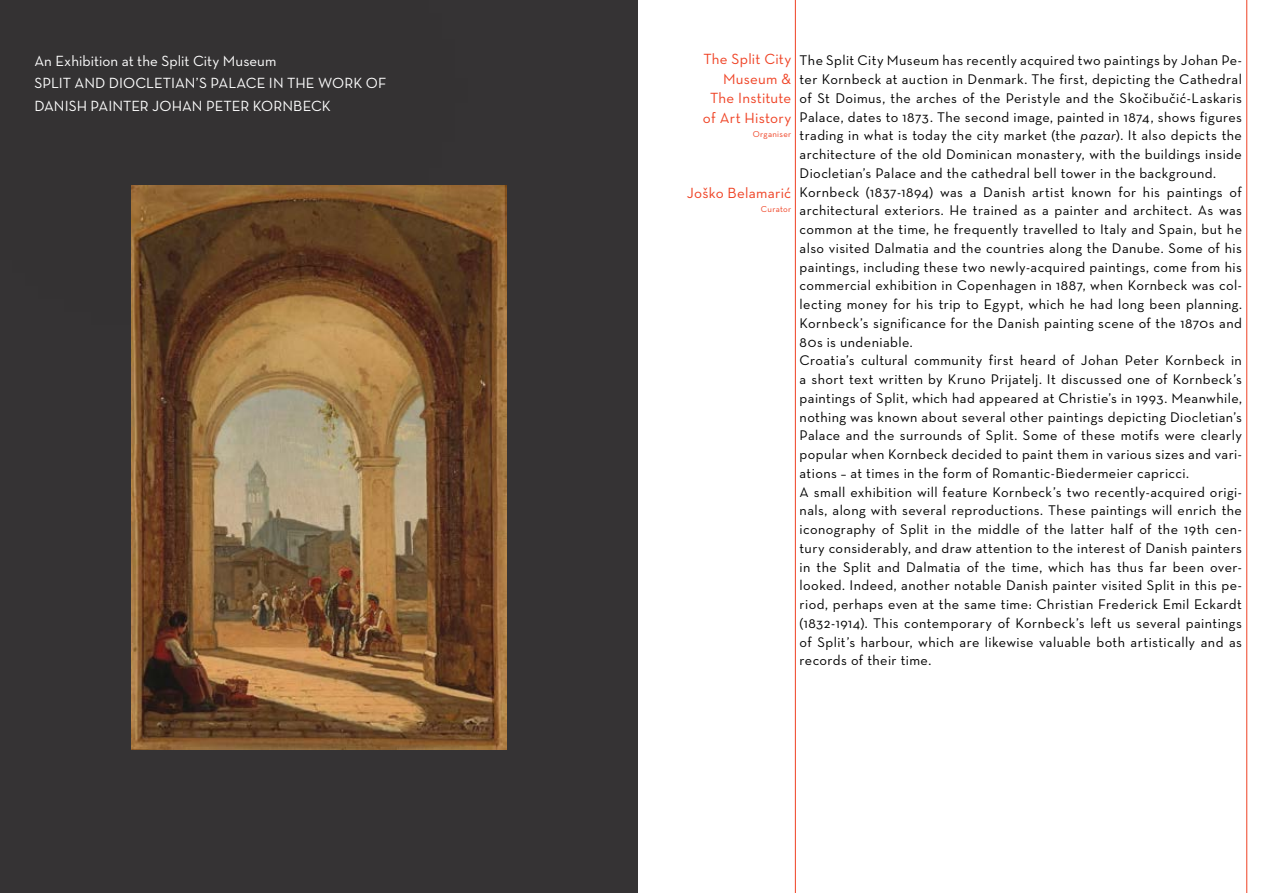
<style>
.page{position:relative;width:1276px;height:893px;background:#fff}
.page>*{position:absolute;margin:0;border:0;box-sizing:border-box;transform-origin:0 0}
.t1{font:500 15px/22.5px "Neutra Text CE";color:#fff}
.t2{font:500 15px/19.5px "Neutra Text CE";letter-spacing:.015em;color:#ef4123;text-align:right}
.t3{font:500 14.25px/18.8px "Neutra Text CE";letter-spacing:.03em;color:#000}
.t4{font:500 8.7px "Neutra Text CE";letter-spacing:.035em;color:#ef4123}
.s1{font-style:italic}
</style>
<div class="page">
<div style="left:0;top:0;width:638px;height:893px;background:#353334"></div>
<hr style="left:795px;top:0;width:1px;height:893px;background:#ef4123">
<hr style="left:1246px;top:0;width:1px;height:893px;background:#ef4123">
<img style="left:131px;top:440px;width:376px;height:310px">
<div style="left:0;top:0;width:583px;height:440px;background:#000;opacity:.75"></div>
<p class="t1" style="left:34px;top:49px;width:354px">An Exhibition at the Split City Museum<br>SPLIT AND DIOCLETIAN’S PALACE IN THE WORK OF<br>DANISH PAINTER JOHAN PETER KORNBECK</p>
<p class="t2" style="left:703px;top:49px;width:90px">The Split City<br>Museum &amp;<br>The Institute of Art History</p>
<p class="t4" style="left:753px;top:129px;width:40px">Organiser</p>
<p class="t2" style="left:687px;top:182px;width:106px">Joško Belamarić</p>
<p class="t4" style="left:761px;top:204px;width:32px">Curator</p>
<p class="t3" style="left:799px;top:51px;width:444px">The Split City Museum has recently acquired two paintings by Johan Pe&shy;ter Kornbeck at auction in Denmark. The first, depicting the Cathedral of St Doimus, the arches of the Peristyle and the Skočibučić-Laskaris Palace, dates to 1873. The second image, painted in 1874, shows figures trading in what is today the city market (the <span class="s1">pazar</span>). It also depicts the architecture of the old Dominican monastery, with the buildings inside Diocletian’s Palace and the cathedral bell tower in the background.<br>Kornbeck (1837-1894) was a Danish artist known for his paintings of architectural exteriors. He trained as a painter and architect. As was common at the time, he frequently travelled to Italy and Spain, but he also visited Dalmatia and the countries along the Danube. Some of his paintings, including these two newly-acquired paintings, come from his commercial exhibition in Copenhagen in 1887, when Kornbeck was col&shy;lecting money for his trip to Egypt, which he had long been planning.<br>Kornbeck’s significance for the Danish painting scene of the 1870s and 80s is undeniable.<br>Croatia’s cultural community first heard of Johan Peter Kornbeck in a short text written by Kruno Prijatelj. It discussed one of Kornbeck’s paintings of Split, which had appeared at Christie’s in 1993. Meanwhile, nothing was known about several other paintings depicting Diocletian’s Palace and the surrounds of Split. Some of these motifs were clearly popular when Kornbeck decided to paint them in various sizes and vari&shy;ations – at times in the form of Romantic-Biedermeier capricci.<br>A small exhibition will feature Kornbeck’s two recently-acquired origi&shy;nals, along with several reproductions. These paintings will enrich the iconography of Split in the middle of the latter half of the 19th cen&shy;tury considerably, and draw attention to the interest of Danish painters in the Split and Dalmatia of the time, which has thus far been over&shy;looked. Indeed, another notable Danish painter visited Split in this pe&shy;riod, perhaps even at the same time: Christian Frederick Emil Eckardt (1832-1914). This contemporary of Kornbeck’s left us several paintings of Split’s harbour, which are likewise valuable both artistically and as records of their time.</p>
</div>
